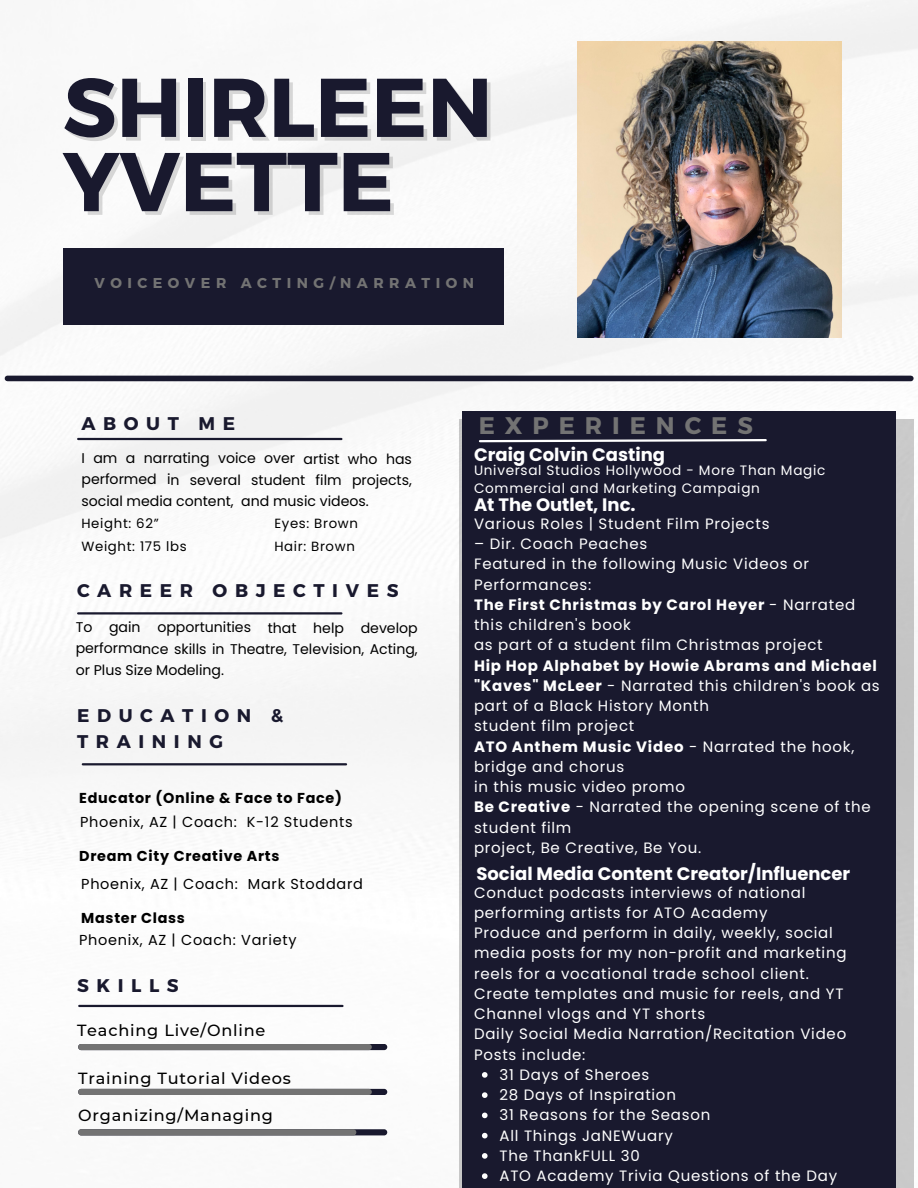
<style>
.page{position:relative;width:918px;height:1188px;background:#fff}
.page>*{position:absolute;margin:0;border:0;box-sizing:border-box;transform-origin:0 0}
.t1{font:700 83.25px "Montserrat";color:#19192e}
.t2{font:700 24px "Montserrat";letter-spacing:.415em;color:#737373}
.t3{font:700 18.3px/25.3px "Montserrat";letter-spacing:.415em;color:#19192e}
.t4{font:700 18px "Poppins";color:#fff}
.t5{font:500 16.05px "Montserrat";letter-spacing:.05em;color:#000}
.t6{font:15px/20.2px "Poppins";letter-spacing:.05em;color:#fff}
.t7{font:700 15px/20.2px "Poppins";letter-spacing:.05em;color:#fff}
.t8{font:14.4px "Poppins";letter-spacing:.05em;color:#000}
.t9{font:700 14.4px "Poppins";letter-spacing:.05em;color:#000}
.t10{font:700 14.25px "Montserrat";letter-spacing:.385em;color:#737373}
.t11{font:14.1px/21.1px "Poppins";color:#000;text-align:justify}
.t12{font:13.65px/18.5px "Poppins";letter-spacing:.05em;color:#fff}
.t13{font:13.35px "Poppins";letter-spacing:.05em;color:#000}
.s1{font-weight:400}
.s2{font-weight:700}
</style>
<div class="page">
<img style="left:0;top:0;width:918px;height:1188px">
<img style="left:577px;top:41px;width:265px;height:296px">
<div style="left:459px;top:419px;width:454px;height:769px;background:#c8c8c8"></div>
<div style="left:462px;top:412px;width:433px;height:776px;background:#19192e"></div>
<hr style="left:78px;top:438px;width:263px;height:2px;background:#19192e">
<svg style="left:479px;top:439px;width:288px;height:4px"></svg>
<hr style="left:83px;top:763px;width:263px;height:2px;background:#19192e">
<hr style="left:79px;top:1005px;width:264px;height:2px;background:#19192e">
<div style="left:7px;top:376px;width:904px;height:5px;background:#19192e"></div>
<div style="left:63px;top:248px;width:441px;height:76px;background:#19192e"></div>
<div style="left:78px;top:1044px;width:309px;height:6px;background:#19192e;border-radius:3px"></div>
<div style="left:78px;top:1044px;width:294px;height:6px;background:#737373;border-radius:3px"></div>
<div style="left:78px;top:1089px;width:309px;height:6px;background:#19192e;border-radius:3px"></div>
<div style="left:78px;top:1089px;width:294px;height:6px;background:#737373;border-radius:3px"></div>
<div style="left:78px;top:1129px;width:309px;height:6px;background:#19192e;border-radius:3px"></div>
<div style="left:78px;top:1129px;width:278px;height:6px;background:#737373;border-radius:3px"></div>
<hr style="left:78px;top:612px;width:263px;height:3px;background:#19192e">
<svg style="left:482px;top:1072px;width:6px;height:6px"></svg>
<svg style="left:482px;top:1092px;width:6px;height:6px"></svg>
<svg style="left:482px;top:1113px;width:6px;height:5px"></svg>
<svg style="left:482px;top:1133px;width:6px;height:5px"></svg>
<svg style="left:482px;top:1153px;width:6px;height:6px"></svg>
<svg style="left:482px;top:1173px;width:6px;height:6px"></svg>
<p class="t1" style="left:63px;top:53px;width:431px">SHIRLEEN</p>
<p class="t1" style="left:63px;top:127px;width:332px">YVETTE</p>
<p class="t10" style="left:95px;top:274px;width:381px">VOICEOVER ACTING/NARRATION</p>
<p class="t3" style="left:81px;top:410px;width:155px">ABOUT ME</p>
<p class="t11" style="left:81px;top:448px;width:332px">I am a narrating voice over artist who has performed in several student film projects, social media content, and music videos.</p>
<p class="t13" style="left:81px;top:514px;width:79px">Height: 62”</p>
<p class="t13" style="left:81px;top:537px;width:107px">Weight: 175 lbs</p>
<p class="t13" style="left:274px;top:514px;width:85px">Eyes: Brown</p>
<p class="t13" style="left:274px;top:537px;width:82px">Hair: Brown</p>
<p class="t3" style="left:77px;top:576px;width:323px">CAREER OBJECTIVES</p>
<p class="t11" style="left:76px;top:617px;width:344px">To gain opportunities that help develop performance skills in Theatre, Television, Acting, or Plus Size Modeling.</p>
<p class="t3" style="left:77px;top:702px;width:208px">EDUCATION &amp;<br>TRAINING</p>
<p class="t9" style="left:79px;top:788px;width:264px">Educator (Online &amp; Face to Face)</p>
<p class="t8" style="left:80px;top:812px;width:274px">Phoenix, AZ | Coach: K-12 Students</p>
<p class="t9" style="left:79px;top:845px;width:202px">Dream City Creative Arts</p>
<p class="t8" style="left:81px;top:874px;width:283px">Phoenix, AZ | Coach: Mark Stoddard</p>
<p class="t9" style="left:81px;top:908px;width:105px">Master Class</p>
<p class="t8" style="left:79px;top:930px;width:219px">Phoenix, AZ | Coach: Variety</p>
<p class="t3" style="left:77px;top:972px;width:103px">SKILLS</p>
<p class="t5" style="left:77px;top:1021px;width:190px">Teaching Live/Online</p>
<p class="t5" style="left:78px;top:1068px;width:214px">Training Tutorial Videos</p>
<p class="t5" style="left:78px;top:1106px;width:196px">Organizing/Managing</p>
<p class="t2" style="left:479px;top:409px;width:275px">EXPERIENCES</p>
<p class="t4" style="left:474px;top:442px;width:192px">Craig Colvin Casting</p>
<p class="t12" style="left:474px;top:461px;width:353px">Universal Studios Hollywood - More Than Magic<br>Commercial and Marketing Campaign</p>
<p class="t4" style="left:474px;top:492px;width:163px">At The Outlet, Inc.</p>
<p class="t6" style="left:474px;top:514px;width:297px">Various Roles | Student Film Projects</p>
<p class="t6" style="left:474px;top:534px;width:175px">– Dir. Coach Peaches</p>
<p class="t6" style="left:474px;top:554px;width:336px">Featured in the following Music Videos or<br>Performances:</p>
<p class="t7" style="left:474px;top:595px;width:383px">The First Christmas by Carol Heyer <span class="s1">- Narrated this children's book</span></p>
<p class="t6" style="left:474px;top:635px;width:350px">as part of a student film Christmas project</p>
<p class="t6" style="left:474px;top:655px;width:407px"><span class="s2">Hip Hop Alphabet by Howie Abrams and Michael "Kaves" McLeer</span> - Narrated this children's book as part of a Black History Month</p>
<p class="t6" style="left:474px;top:716px;width:162px">student film project</p>
<p class="t6" style="left:474px;top:736px;width:382px"><span class="s2">ATO Anthem Music Video</span> - Narrated the hook, bridge and chorus</p>
<p class="t6" style="left:474px;top:777px;width:213px">in this music video promo</p>
<p class="t6" style="left:474px;top:797px;width:398px"><span class="s2">Be Creative</span> - Narrated the opening scene of the student film</p>
<p class="t6" style="left:474px;top:838px;width:229px">project, Be Creative, Be You.</p>
<p class="t4" style="left:476px;top:861px;width:375px">Social Media Content Creator/Influencer</p>
<p class="t6" style="left:474px;top:882px;width:333px">Conduct podcasts interviews of national performing artists for ATO Academy</p>
<p class="t6" style="left:474px;top:923px;width:374px">Produce and perform in daily, weekly, social media posts for my non-profit and marketing reels for a vocational trade school client.</p>
<p class="t6" style="left:474px;top:984px;width:371px">Create templates and music for reels, and YT<br>Channel vlogs and YT shorts</p>
<p class="t6" style="left:474px;top:1024px;width:374px">Daily Social Media Narration/Recitation Video<br>Posts include:</p>
<p class="t6" style="left:500px;top:1065px;width:151px">31 Days of Sheroes</p>
<p class="t6" style="left:500px;top:1085px;width:178px">28 Days of Inspiration</p>
<p class="t6" style="left:500px;top:1105px;width:212px">31 Reasons for the Season</p>
<p class="t6" style="left:500px;top:1125px;width:175px">All Things JaNEWuary</p>
<p class="t6" style="left:500px;top:1146px;width:142px">The ThankFULL 30</p>
<p class="t6" style="left:500px;top:1166px;width:339px">ATO Academy Trivia Questions of the Day</p>
</div>
